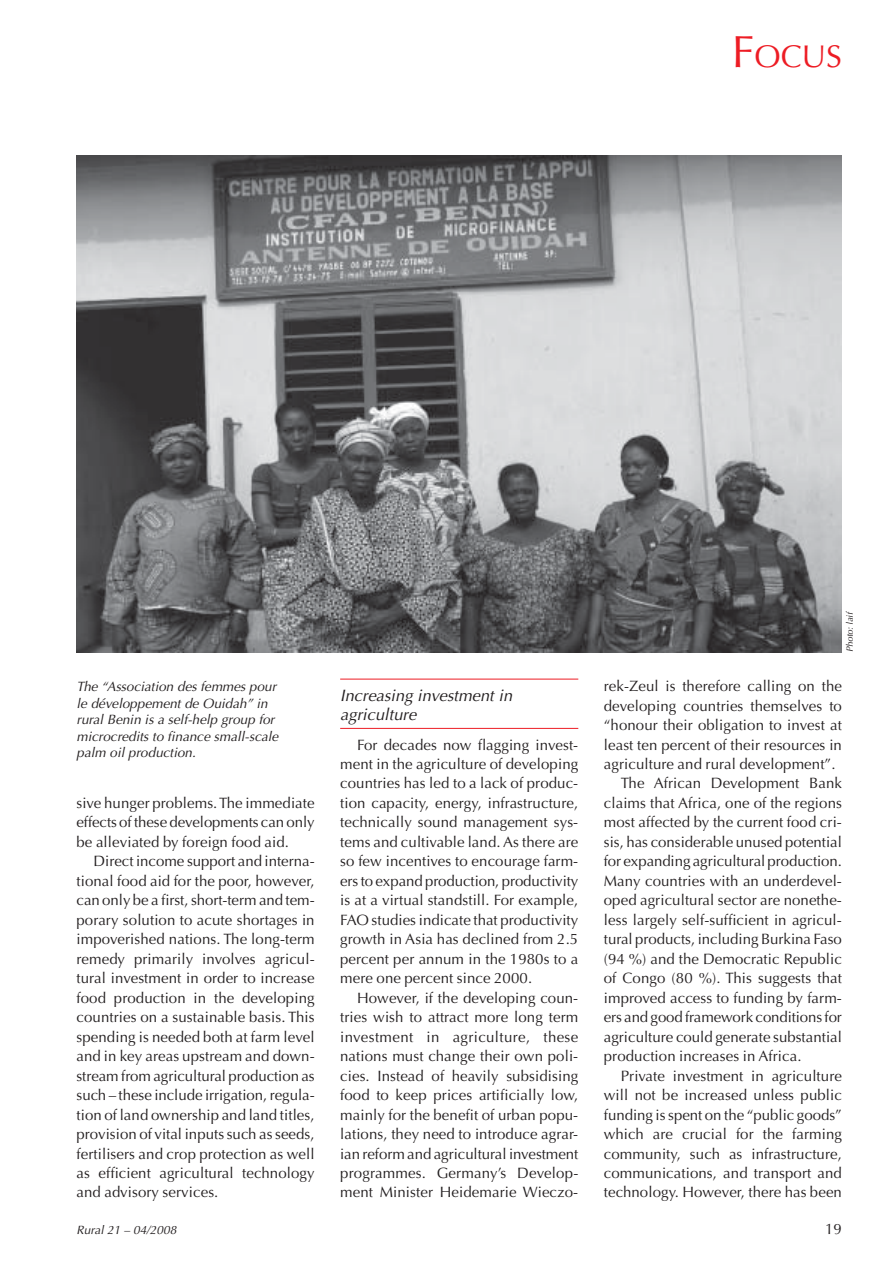
<style>
.page{position:relative;width:893px;height:1263px;background:#fff}
.page>*{position:absolute;margin:0;border:0;box-sizing:border-box;transform-origin:0 0}
.t1{font:31.5px "Optima";color:#ed1c24}
.t2{font:italic 16.5px/19.5px "Optima";color:#231f20}
.t3{font:15px/19.5px "Optima";letter-spacing:.005em;color:#231f20;text-align:justify}
.t4{font:italic 13.5px/16.5px "Optima";color:#231f20}
.t5{font:italic 12px "Optima";color:#231f20}
.t6{font:italic 9px "Optima";color:#231f20}
.s1{font-size:45px}
</style>
<div class="page">
<hr style="left:340px;top:679px;width:238px;height:1px;background:#ed1c24">
<hr style="left:340px;top:728px;width:238px;height:1px;background:#ed1c24">
<img style="left:77px;top:155px;width:765px;height:497px">
<h1 class="t1" style="left:732px;top:43px;width:112px"><span class="s1">F</span>OCUS</h1>
<p class="t4" style="left:77px;top:680px;width:203px">The “Association des femmes pour le développement de Ouidah” in rural Benin is a self-help group for microcredits to finance small-scale palm oil production.</p>
<p class="t3" style="left:77px;top:794px;width:240px">sive hunger problems. The immediate effects of these developments can only be alleviated by foreign food aid.</p>
<p class="t3" style="left:77px;top:853px;width:240px;text-indent:17px">Direct income support and interna&shy;tional food aid for the poor, however, can only be a first, short-term and tem&shy;porary solution to acute shortages in impoverished nations. The long-term remedy primarily involves agricul&shy;tural investment in order to increase food production in the developing countries on a sustainable basis. This spending is needed both at farm level and in key areas upstream and down&shy;stream from agricultural production as such – these include irrigation, regula&shy;tion of land ownership and land titles, provision of vital inputs such as seeds, fertilisers and crop protection as well as efficient agricultural technology and advisory services.</p>
<p class="t2" style="left:340px;top:687px;width:173px">Increasing investment in agriculture</p>
<p class="t3" style="left:340px;top:736px;width:240px;text-indent:17px">For decades now flagging invest&shy;ment in the agriculture of developing countries has led to a lack of produc&shy;tion capacity, energy, infrastructure, technically sound management sys&shy;tems and cultivable land. As there are so few incentives to encourage farm&shy;ers to expand production, productivity is at a virtual standstill. For example, FAO studies indicate that productivity growth in Asia has declined from 2.5 percent per annum in the 1980s to a mere one percent since 2000.</p>
<p class="t3" style="left:340px;top:989px;width:240px;text-indent:17px">However, if the developing coun&shy;tries wish to attract more long term investment in agriculture, these nations must change their own poli&shy;cies. Instead of heavily subsidising food to keep prices artificially low, mainly for the benefit of urban popu&shy;lations, they need to introduce agrar&shy;ian reform and agricultural investment programmes. Germany’s Develop&shy;ment Minister Heidemarie Wieczo-</p>
<p class="t6" style="left:846px;top:652px;width:41px;rotate:-90deg">Photo: laif</p>
<p class="t3" style="left:604px;top:678px;width:240px">rek-Zeul is therefore calling on the</p>
<p class="t3" style="left:604px;top:697px;width:240px">developing countries themselves to</p>
<p class="t3" style="left:604px;top:717px;width:240px">“honour their obligation to invest at</p>
<p class="t3" style="left:604px;top:736px;width:240px">least ten percent of their resources in</p>
<p class="t3" style="left:604px;top:756px;width:233px">agriculture and rural development”.</p>
<p class="t3" style="left:621px;top:775px;width:223px">The African Development Bank</p>
<p class="t3" style="left:604px;top:794px;width:240px">claims that Africa, one of the regions</p>
<p class="t3" style="left:604px;top:814px;width:240px">most affected by the current food cri-</p>
<p class="t3" style="left:604px;top:833px;width:240px">sis, has considerable unused potential</p>
<p class="t3" style="left:604px;top:853px;width:240px">for expanding agricultural production.</p>
<p class="t3" style="left:604px;top:872px;width:240px">Many countries with an underdevel-</p>
<p class="t3" style="left:604px;top:892px;width:240px">oped agricultural sector are nonethe-</p>
<p class="t3" style="left:604px;top:911px;width:240px">less largely self-sufficient in agricul-</p>
<p class="t3" style="left:604px;top:931px;width:240px">tural products, including Burkina Faso</p>
<p class="t3" style="left:604px;top:950px;width:240px">(94 %) and the Democratic Republic</p>
<p class="t3" style="left:604px;top:970px;width:240px">of Congo (80 %). This suggests that</p>
<p class="t3" style="left:604px;top:989px;width:240px">improved access to funding by farm-</p>
<p class="t3" style="left:604px;top:1009px;width:240px">ers and good framework conditions for</p>
<p class="t3" style="left:604px;top:1028px;width:240px">agriculture could generate substantial</p>
<p class="t3" style="left:604px;top:1048px;width:199px">production increases in Africa.</p>
<p class="t3" style="left:621px;top:1067px;width:223px">Private investment in agriculture</p>
<p class="t3" style="left:604px;top:1087px;width:240px">will not be increased unless public</p>
<p class="t3" style="left:604px;top:1106px;width:240px">funding is spent on the “public goods”</p>
<p class="t3" style="left:604px;top:1126px;width:240px">which are crucial for the farming</p>
<p class="t3" style="left:604px;top:1145px;width:240px">community, such as infrastructure,</p>
<p class="t3" style="left:604px;top:1164px;width:240px">communications, and transport and</p>
<p class="t3" style="left:604px;top:1184px;width:240px">technology. However, there has been</p>
<p class="t5" style="left:77px;top:1224px;width:101px">Rural 21 – 04/2008</p>
<p class="t3" style="left:825px;top:1220px;width:18px">19</p>
</div>
